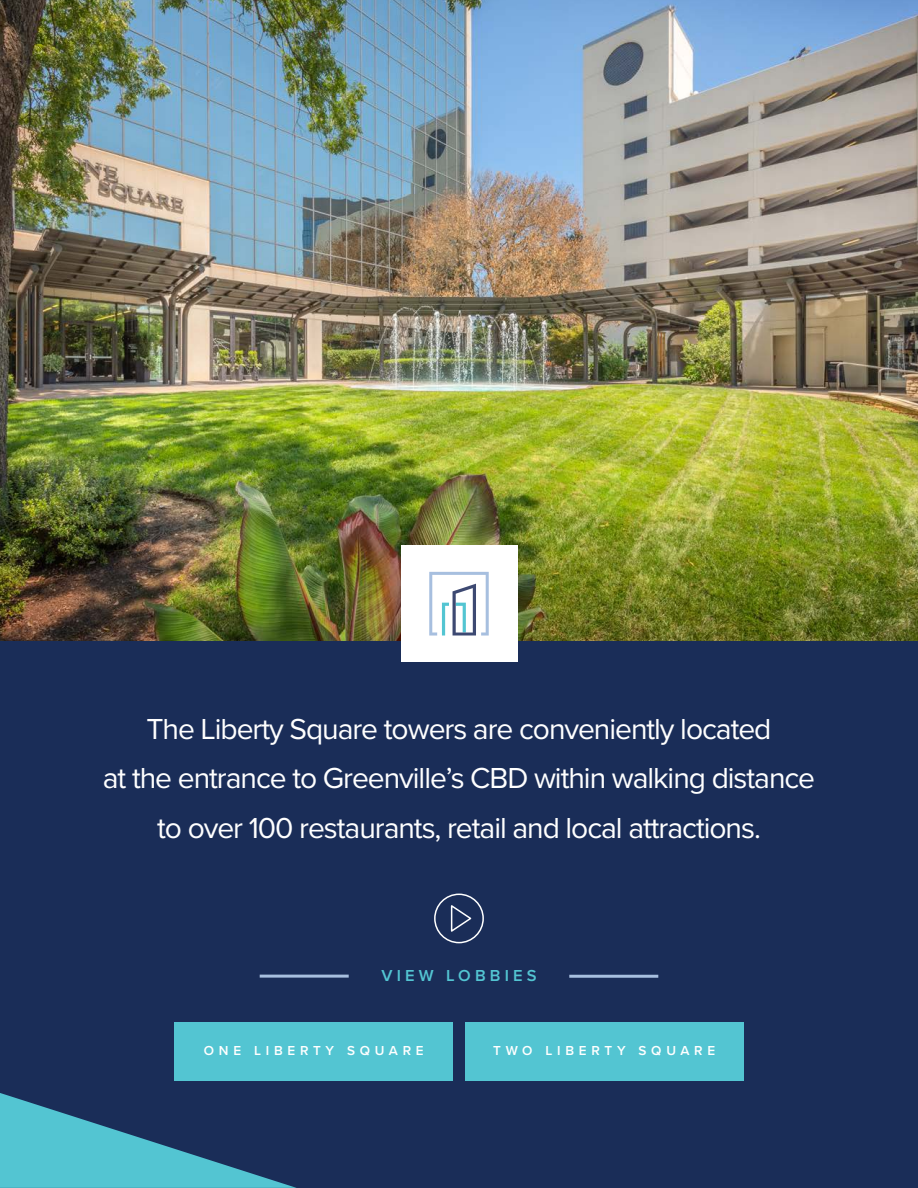
<style>
.page{position:relative;width:918px;height:1188px;background:#fff}
.page>*{position:absolute;margin:0;border:0;box-sizing:border-box;transform-origin:0 0}
.t1{font:30px/49.5px "Proxima Nova";letter-spacing:-.035em;color:#fff;text-align:center}
.t2{font:600 16.5px "Proxima Nova";letter-spacing:.25em;color:#53c5d2}
.t3{font:600 13.5px "Proxima Nova";letter-spacing:.35em;color:#fff}
</style>
<div class="page">
<img style="left:0;top:0;width:918px;height:642px">
<div style="left:0;top:642px;width:918px;height:546px;background:#1a2d58"></div>
<div style="left:401px;top:546px;width:116px;height:116px;background:#fff"></div>
<svg style="left:429px;top:572px;width:60px;height:64px"></svg>
<hr style="left:260px;top:975px;width:89px;height:3px;background:#a7bfdf">
<hr style="left:569px;top:975px;width:89px;height:3px;background:#a7bfdf">
<div style="left:175px;top:1022px;width:278px;height:58px;background:#53c5d2"></div>
<div style="left:465px;top:1022px;width:278px;height:58px;background:#53c5d2"></div>
<svg style="left:434px;top:893px;width:50px;height:51px"></svg>
<svg style="left:0;top:1093px;width:296px;height:95px"></svg>
<p class="t1" style="left:103px;top:703px;width:714px">The Liberty Square towers are conveniently located<br>at the entrance to Greenville’s CBD within walking distance to over 100 restaurants, retail and local attractions.</p>
<p class="t2" style="left:381px;top:963px;width:157px">VIEW LOBBIES</p>
<p class="t3" style="left:204px;top:1040px;width:221px">ONE LIBERTY SQUARE</p>
<p class="t3" style="left:493px;top:1040px;width:224px">TWO LIBERTY SQUARE</p>
</div>
